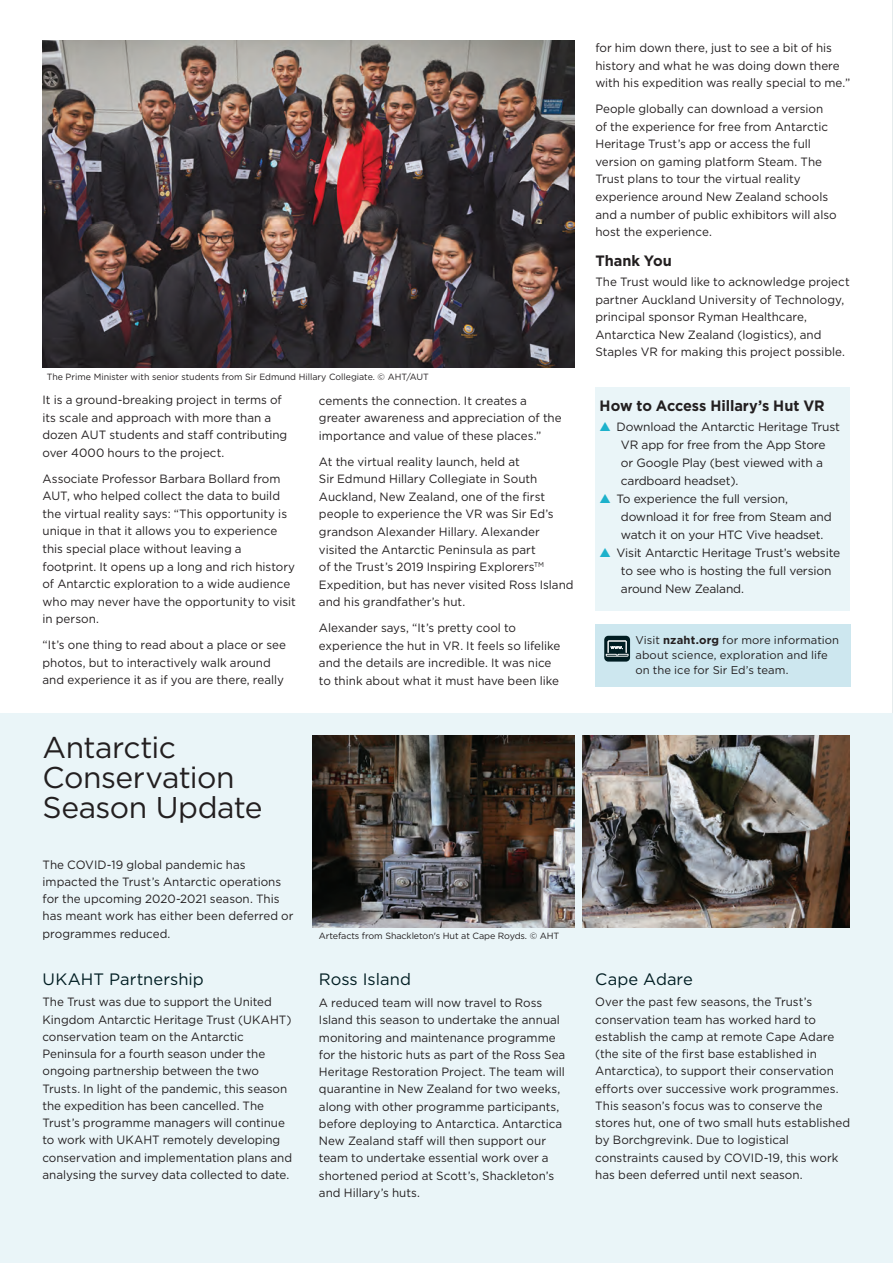
<style>
.page{position:relative;width:893px;height:1263px;background:#fff}
.page>*{position:absolute;margin:0;border:0;box-sizing:border-box;transform-origin:0 0}
.t1{font:30px/30px "Gotham";letter-spacing:-.015em;color:#231f20}
.t2{font:16.5px "Gotham";letter-spacing:.005em;color:#001d22}
.t3{font:700 15px "Gotham";letter-spacing:-.005em;color:#231f20}
.t4{font:12px/17.5px "Gotham";color:#231f20}
.t5{font:11.25px/15px "Gotham";letter-spacing:.005em;color:#231f20}
.t6{font:9px "Gotham";color:#231f20}
.s1{color:#1db1cb}
.s2{font-weight:700}
</style>
<div class="page">
<hr style="left:892px;top:0;width:1px;height:1263px;background:#e6eced">
<div style="left:595px;top:387px;width:255px;height:224px;background:#eaf5f8"></div>
<div style="left:0;top:713px;width:893px;height:550px;background:#eaf5f8"></div>
<div style="left:595px;top:624px;width:256px;height:63px;background:#cde7ef"></div>
<div style="left:604px;top:636px;width:26px;height:26px;background:#001d22;border-radius:4px"></div>
<svg style="left:606px;top:640px;width:23px;height:17px"></svg>
<img style="left:313px;top:735px;width:262px;height:192px">
<img style="left:582px;top:735px;width:268px;height:193px">
<img style="left:43px;top:40px;width:531px;height:327px">
<p class="t6" style="left:47px;top:371px;width:384px">The Prime Minister with senior students from Sir Edmund Hillary Collegiate. © AHT/AUT</p>
<p class="t4" style="left:43px;top:391px;width:246px">It is a ground-breaking project in terms of its scale and approach with more than a dozen AUT students and staff contributing over 4000 hours to the project.</p>
<p class="t4" style="left:43px;top:469px;width:255px">Associate Professor Barbara Bollard from AUT, who helped collect the data to build the virtual reality says: “This opportunity is unique in that it allows you to experience this special place without leaving a footprint. It opens up a long and rich history of Antarctic exploration to a wide audience who may never have the opportunity to visit in person.</p>
<p class="t4" style="left:43px;top:636px;width:245px">“It’s one thing to read about a place or see photos, but to interactively walk around and experience it as if you are there, really</p>
<h1 class="t1" style="left:43px;top:732px;width:222px">Antarctic<br>Conservation<br>Season Update</h1>
<p class="t4" style="left:43px;top:855px;width:253px">The COVID-19 global pandemic has impacted the Trust’s Antarctic operations for the upcoming 2020-2021 season. This has meant work has either been deferred or programmes reduced.</p>
<h2 class="t2" style="left:43px;top:968px;width:163px">UKAHT Partnership</h2>
<p class="t4" style="left:43px;top:993px;width:251px">The Trust was due to support the United Kingdom Antarctic Heritage Trust (UKAHT) conservation team on the Antarctic Peninsula for a fourth season under the ongoing partnership between the two Trusts. In light of the pandemic, this season the expedition has been cancelled. The Trust’s programme managers will continue to work with UKAHT remotely developing conservation and implementation plans and analysing the survey data collected to date.</p>
<p class="t4" style="left:319px;top:391px;width:244px">cements the connection. It creates a greater awareness and appreciation of the importance and value of these places.”</p>
<p class="t4" style="left:319px;top:452px;width:256px">At the virtual reality launch, held at<br>Sir Edmund Hillary Collegiate in South Auckland, New Zealand, one of the first people to experience the VR was Sir Ed’s grandson Alexander Hillary. Alexander visited the Antarctic Peninsula as part<br>of the Trust’s 2019 Inspiring Explorers<sup>TM </sup>Expedition, but has never visited Ross Island and his grandfather’s hut.</p>
<p class="t4" style="left:319px;top:619px;width:243px">Alexander says, “It’s pretty cool to experience the hut in VR. It feels so lifelike and the details are incredible. It was nice to think about what it must have been like</p>
<p class="t6" style="left:319px;top:930px;width:242px">Artefacts from Shackleton's Hut at Cape Royds. © AHT</p>
<h2 class="t2" style="left:319px;top:969px;width:94px">Ross Island</h2>
<p class="t4" style="left:319px;top:994px;width:248px">A reduced team will now travel to Ross Island this season to undertake the annual monitoring and maintenance programme for the historic huts as part of the Ross Sea Heritage Restoration Project. The team will quarantine in New Zealand for two weeks, along with other programme participants, before deploying to Antarctica. Antarctica New Zealand staff will then support our team to undertake essential work over a shortened period at Scott’s, Shackleton’s and Hillary’s huts.</p>
<p class="t4" style="left:595px;top:39px;width:256px">for him down there, just to see a bit of his history and what he was doing down there with his expedition was really special to me.”</p>
<p class="t4" style="left:595px;top:100px;width:243px">People globally can download a version of the experience for free from Antarctic Heritage Trust’s app or access the full version on gaming platform Steam. The Trust plans to tour the virtual reality experience around New Zealand schools and a number of public exhibitors will also host the experience.</p>
<p class="t3" style="left:595px;top:251px;width:78px">Thank You</p>
<p class="t4" style="left:595px;top:273px;width:256px">The Trust would like to acknowledge project partner Auckland University of Technology, principal sponsor Ryman Healthcare, Antarctica New Zealand (logistics), and Staples VR for making this project possible.</p>
<p class="t3" style="left:600px;top:395px;width:227px">How to Access Hillary’s Hut VR</p>
<p class="t4" style="left:621px;top:417px;width:221px;line-height:18px;text-indent:-21px"><span class="s1">▲</span> Download the Antarctic Heritage Trust<br>VR app for free from the App Store or Google Play (best viewed with a cardboard headset).</p>
<p class="t4" style="left:621px;top:489px;width:212px;line-height:18px;text-indent:-21px"><span class="s1">▲</span> To experience the full version, download it for free from Steam and watch it on your HTC Vive headset.</p>
<p class="t4" style="left:621px;top:543px;width:221px;line-height:18px;text-indent:-21px"><span class="s1">▲</span> Visit Antarctic Heritage Trust’s website to see who is hosting the full version around New Zealand.</p>
<p class="t5" style="left:635px;top:632px;width:205px">Visit <span class="s2">nzaht.org</span> for more information about science, exploration and life on the ice for Sir Ed’s team.</p>
<h2 class="t2" style="left:595px;top:968px;width:99px">Cape Adare</h2>
<p class="t4" style="left:595px;top:993px;width:256px">Over the past few seasons, the Trust’s conservation team has worked hard to establish the camp at remote Cape Adare (the site of the first base established in Antarctica), to support their conservation efforts over successive work programmes.<br>This season’s focus was to conserve the stores hut, one of two small huts established by Borchgrevink. Due to logistical constraints caused by COVID-19, this work has been deferred until next season.</p>
</div>
